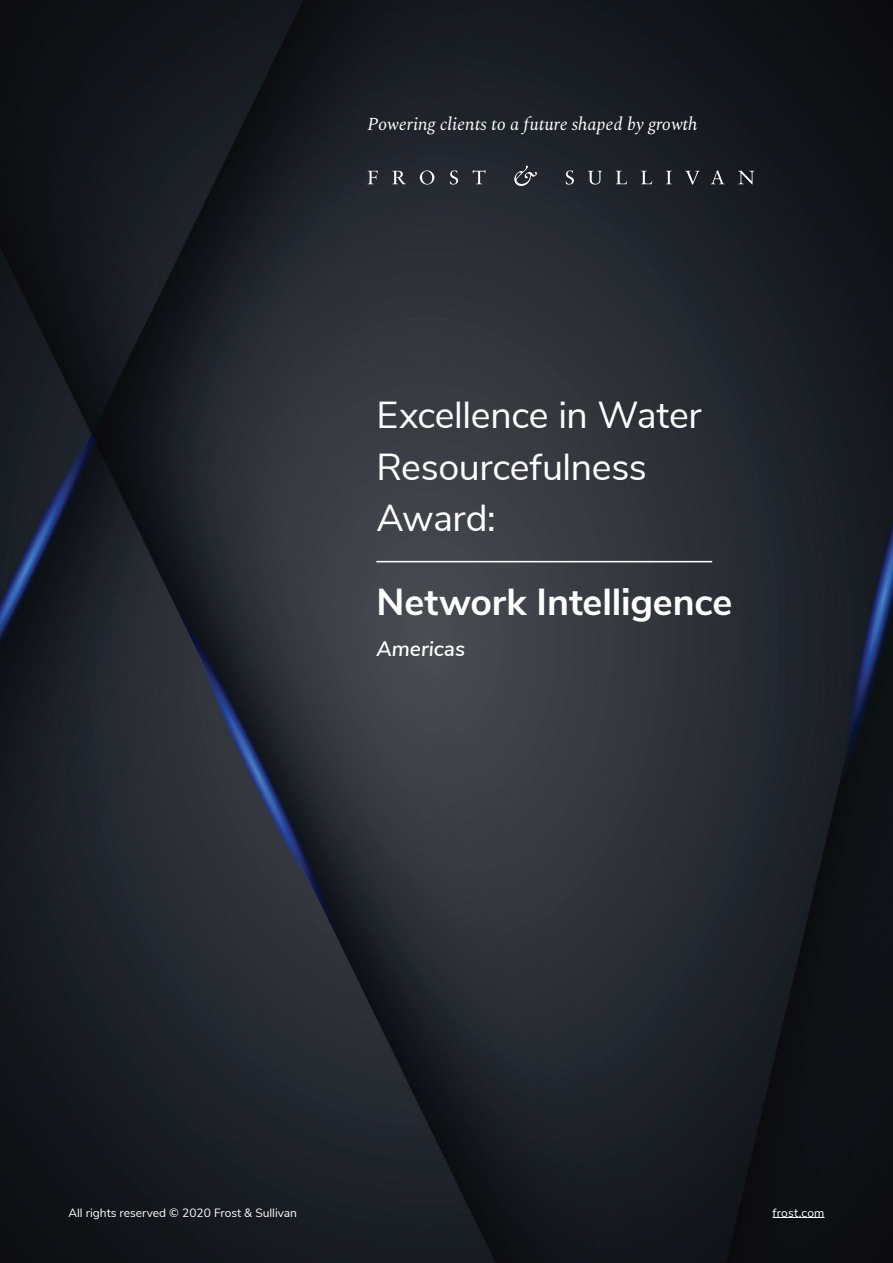
<style>
.page{position:relative;width:893px;height:1263px;background:#fff}
.page>*{position:absolute;margin:0;border:0;box-sizing:border-box;transform-origin:0 0}
.t1{font:37.5px/51.8px "Nunito Sans";letter-spacing:-.01em;color:#fff}
.t2{font:700 37.5px "Nunito Sans";letter-spacing:-.005em;color:#fff}
.t3{font:italic 600 21px "Nunito Sans";color:#fff}
.t4{font:italic 18px "Spectral";color:#fff}
.t5{font:12px "Nunito Sans";color:#fff}
</style>
<div class="page">
<img style="left:0;top:0;width:893px;height:1263px">
<svg style="left:368px;top:171px;width:10px;height:13px"></svg>
<svg style="left:392px;top:171px;width:14px;height:13px"></svg>
<svg style="left:420px;top:170px;width:14px;height:15px"></svg>
<svg style="left:450px;top:170px;width:8px;height:15px"></svg>
<svg style="left:473px;top:170px;width:13px;height:14px"></svg>
<svg style="left:566px;top:170px;width:8px;height:15px"></svg>
<svg style="left:588px;top:171px;width:14px;height:14px"></svg>
<svg style="left:616px;top:171px;width:11px;height:13px"></svg>
<svg style="left:641px;top:171px;width:11px;height:13px"></svg>
<svg style="left:666px;top:171px;width:6px;height:13px"></svg>
<svg style="left:685px;top:171px;width:15px;height:14px"></svg>
<svg style="left:711px;top:170px;width:14px;height:14px"></svg>
<svg style="left:738px;top:171px;width:16px;height:13px"></svg>
<svg style="left:514px;top:166px;width:23px;height:20px"></svg>
<hr style="left:773px;top:1217px;width:51px;height:1px;background:#fff">
<hr style="left:376px;top:561px;width:336px;height:1px;background:#fff">
<h3 class="t4" style="left:368px;top:111px;width:331px">Powering clients to a future shaped by growth</h3>
<h1 class="t1" style="left:376px;top:387px;width:327px">Excellence in Water<br>Resourcefulness<br>Award:</h1>
<h1 class="t2" style="left:376px;top:574px;width:357px">Network Intelligence</h1>
<h2 class="t3" style="left:376px;top:633px;width:90px">Americas</h2>
<p class="t5" style="left:68px;top:1203px;width:230px">All rights reserved © 2020 Frost &amp; Sullivan</p>
<p class="t5" style="left:773px;top:1203px;width:53px">frost.com</p>
</div>
